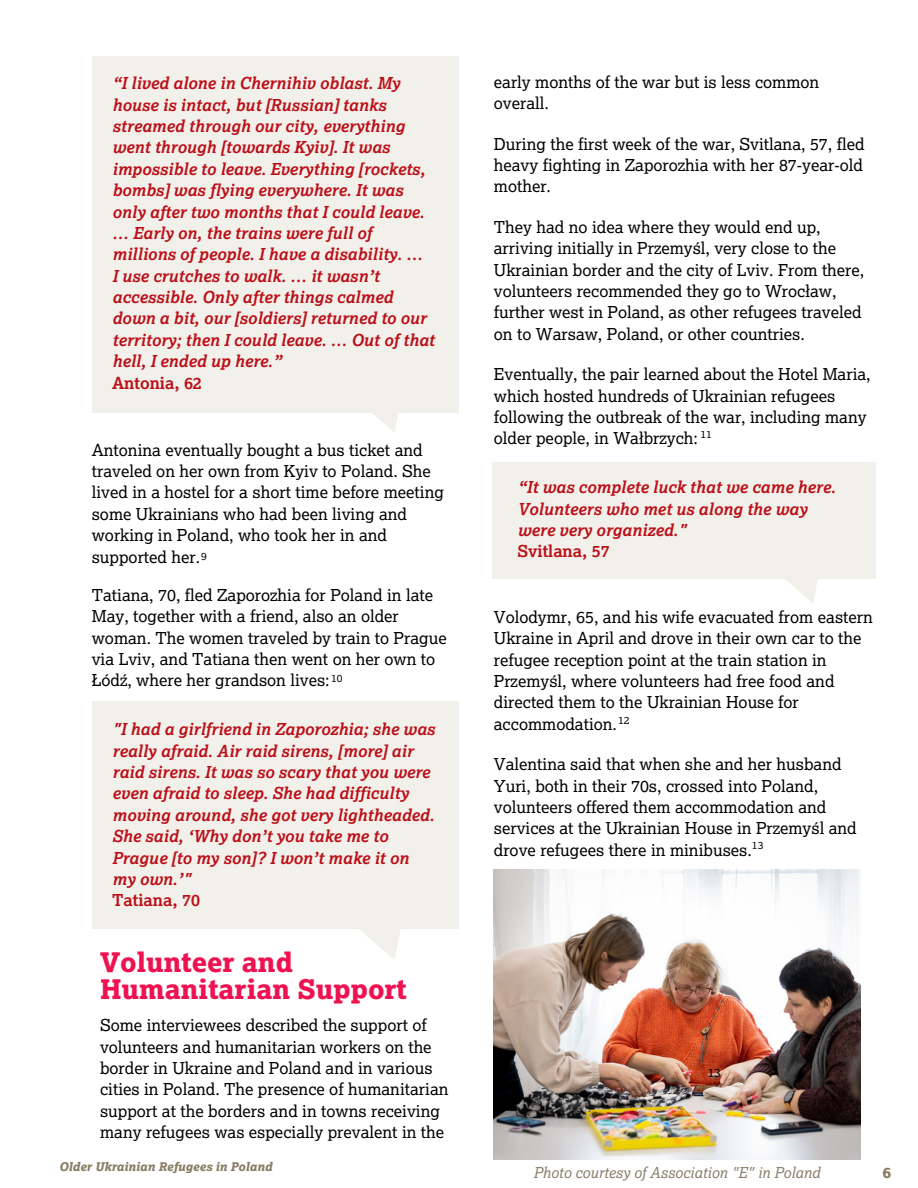
<style>
.page{position:relative;width:918px;height:1188px;background:#fff}
.page>*{position:absolute;margin:0;border:0;box-sizing:border-box;transform-origin:0 0}
.t1{font:27px/27px "Lexia X Bold";color:#ef1250}
.t2{font:16.5px/21.3px "Lexia";color:#000}
.t3{font:italic 700 16.5px/21.3px "Lexia";color:#bb0f18}
.t4{font:700 16.5px "Lexia";color:#bb0f18}
.t5{font:italic 15px "Lexia";color:#8a7c66}
.t6{font:15px "Lexia X Bold";color:#8a7c66}
.t7{font:italic 12px "Lexia X Bold";color:#8a7c66}
.t8{font:12px "Lexia";color:#000}
.t9{font:10.5px "Lexia";color:#000}
</style>
<div class="page">
<svg style="left:318px;top:412px;width:124px;height:20px"></svg>
<div style="left:92px;top:56px;width:367px;height:356px;background:#f2f0ea"></div>
<svg style="left:318px;top:928px;width:124px;height:32px"></svg>
<div style="left:92px;top:701px;width:367px;height:227px;background:#f2f0ea"></div>
<svg style="left:785px;top:579px;width:33px;height:24px"></svg>
<div style="left:492px;top:462px;width:383px;height:117px;background:#f2f0ea"></div>
<img style="left:494px;top:869px;width:367px;height:290px">
<p class="t3" style="left:112px;top:73px;width:315px">“I lived alone in Chernihiv oblast. My house is intact, but [Russian] tanks streamed through our city, everything went through [towards Kyiv]. It was impossible to leave. Everything [rockets, bombs] was flying everywhere. It was only after two months that I could leave. … Early on, the trains were full of millions of people. I have a disability. …</p>
<p class="t3" style="left:112px;top:265px;width:324px">I use crutches to walk. … it wasn’t accessible. Only after things calmed down a bit, our [soldiers] returned to our territory; then I could leave. … Out of that hell, I ended up here.”</p>
<p class="t4" style="left:112px;top:373px;width:91px">Antonia, 62</p>
<p class="t2" style="left:92px;top:439px;width:354px">Antonina eventually bought a bus ticket and traveled on her own from Kyiv to Poland. She lived in a hostel for a short time before meeting some Ukrainians who had been living and working in Poland, who took her in and supported her.</p>
<p class="t2" style="left:92px;top:584px;width:356px">Tatiana, 70, fled Zaporozhia for Poland in late May, together with a friend, also an older woman. The women traveled by train to Prague via Lviv, and Tatiana then went on her own to Łódź, where her grandson lives:</p>
<p class="t9" style="left:201px;top:550px;width:7px">9</p>
<p class="t9" style="left:331px;top:672px;width:13px">10</p>
<p class="t3" style="left:112px;top:719px;width:324px">"I had a girlfriend in Zaporozhia; she was really afraid. Air raid sirens, [more] air raid sirens. It was so scary that you were even afraid to sleep. She had difficulty moving around, she got very lightheaded.<br>She said, ‘Why don’t you take me to Prague [to my son]? I won’t make it on</p>
<p class="t3" style="left:112px;top:869px;width:81px">my own.’"</p>
<p class="t4" style="left:112px;top:891px;width:89px">Tatiana, 70</p>
<p class="t1" style="left:100px;top:949px;width:308px">Volunteer and<br>Humanitarian Support</p>
<p class="t2" style="left:100px;top:1015px;width:350px">Some interviewees described the support of volunteers and humanitarian workers on the border in Ukraine and Poland and in various cities in Poland. The presence of humanitarian support at the borders and in towns receiving many refugees was especially prevalent in the</p>
<p class="t7" style="left:59px;top:1159px;width:215px">Older Ukrainian Refugees in Poland</p>
<p class="t2" style="left:494px;top:71px;width:327px">early months of the war but is less common overall.</p>
<p class="t2" style="left:494px;top:133px;width:372px;text-align:justify">During the first week of the war, Svitlana, 57, fled heavy fighting in Zaporozhia with her 87-year-old mother.</p>
<p class="t2" style="left:494px;top:216px;width:372px">They had no idea where they would end up, arriving initially in Przemyśl, very close to the Ukrainian border and the city of Lviv. From there, volunteers recommended they go to Wrocław, further west in Poland, as other refugees traveled on to Warsaw, Poland, or other countries.</p>
<p class="t2" style="left:494px;top:364px;width:378px">Eventually, the pair learned about the Hotel Maria, which hosted hundreds of Ukrainian refugees following the outbreak of the war, including many older people, in Wałbrzych:</p>
<p class="t9" style="left:700px;top:428px;width:13px">11</p>
<p class="t3" style="left:517px;top:477px;width:320px">“It was complete luck that we came here.<br>Volunteers who met us along the way were very organized."</p>
<p class="t4" style="left:517px;top:542px;width:94px">Svitlana, 57</p>
<p class="t2" style="left:494px;top:606px;width:380px">Volodymr, 65, and his wife evacuated from eastern Ukraine in April and drove in their own car to the refugee reception point at the train station in Przemyśl, where volunteers had free food and directed them to the Ukrainian House for accommodation.</p>
<p class="t2" style="left:494px;top:754px;width:364px">Valentina said that when she and her husband Yuri, both in their 70s, crossed into Poland, volunteers offered them accommodation and services at the Ukrainian House in Przemyśl and drove refugees there in minibuses.</p>
<p class="t9" style="left:618px;top:714px;width:13px">12</p>
<p class="t9" style="left:752px;top:839px;width:13px">13</p>
<p class="t8" style="left:708px;top:1065px;width:15px">13</p>
<p class="t5" style="left:533px;top:1164px;width:288px">Photo courtesy of Association "E" in Poland</p>
<p class="t6" style="left:883px;top:1164px;width:10px">6</p>
</div>
